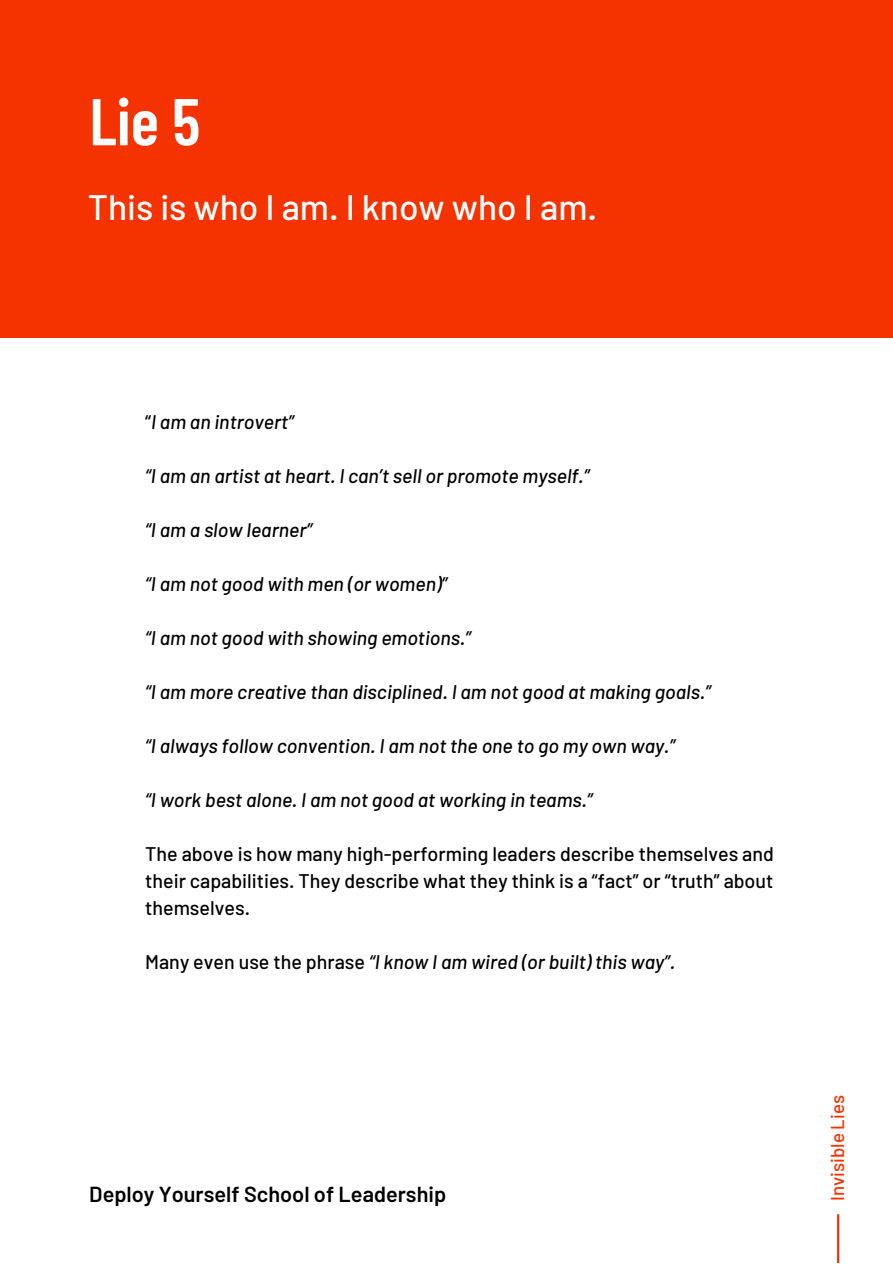
<style>
.page{position:relative;width:893px;height:1264px;background:#fff}
.page>*{position:absolute;margin:0;border:0;box-sizing:border-box;transform-origin:0 0}
.t1{font:600 66px "Barlow Condensed";color:#fff}
.t2{font:500 35.25px "Barlow";color:#fff}
.t3{font:600 21.75px "Barlow";color:#000}
.t4{font:italic 500 19.65px "Barlow";color:#000}
.t5{font:500 19.65px/27px "Barlow";color:#000;text-align:justify}
.t6{font:500 18.75px "Barlow";color:#f43300}
.s1{font-style:normal}
</style>
<div class="page">
<div style="left:0;top:0;width:892px;height:338px;background:#f43300"></div>
<hr style="left:837px;top:1214px;width:2px;height:48px;background:#f43300">
<h1 class="t1" style="left:89px;top:79px;width:113px">Lie 5</h1>
<h2 class="t2" style="left:88px;top:185px;width:510px">This is who I am. I know who I am.</h2>
<p class="t4" style="left:145px;top:409px;width:150px"><span class="s1">“</span>I am an introvert”</p>
<p class="t4" style="left:145px;top:463px;width:446px">“I am an artist at heart. I can’t sell or promote myself.”</p>
<p class="t4" style="left:145px;top:517px;width:168px">“I am a slow learner”</p>
<p class="t4" style="left:145px;top:571px;width:303px">“I am not good with men (or women)”</p>
<p class="t4" style="left:145px;top:625px;width:327px">“I am not good with showing emotions.”</p>
<p class="t4" style="left:145px;top:679px;width:567px">“I am more creative than disciplined. I am not good at making goals.”</p>
<p class="t4" style="left:145px;top:733px;width:531px">“I always follow convention. I am not the one to go my own way.”</p>
<p class="t4" style="left:145px;top:787px;width:449px">“I work best alone. I am not good at working in teams.”</p>
<p class="t5" style="left:145px;top:839px;width:630px">The above is how many high-performing leaders describe themselves and their capabilities. They describe what they think is a “fact” or “truth” about themselves.</p>
<p class="t4" style="left:145px;top:949px;width:531px"><span class="s1">Many even use the phrase</span> “I know I am wired (or built) this way”.</p>
<p class="t3" style="left:89px;top:1180px;width:358px">Deploy Yourself School of Leadership</p>
<p class="t6" style="left:825px;top:1200px;width:107px;rotate:-90deg">Invisible Lies</p>
</div>
